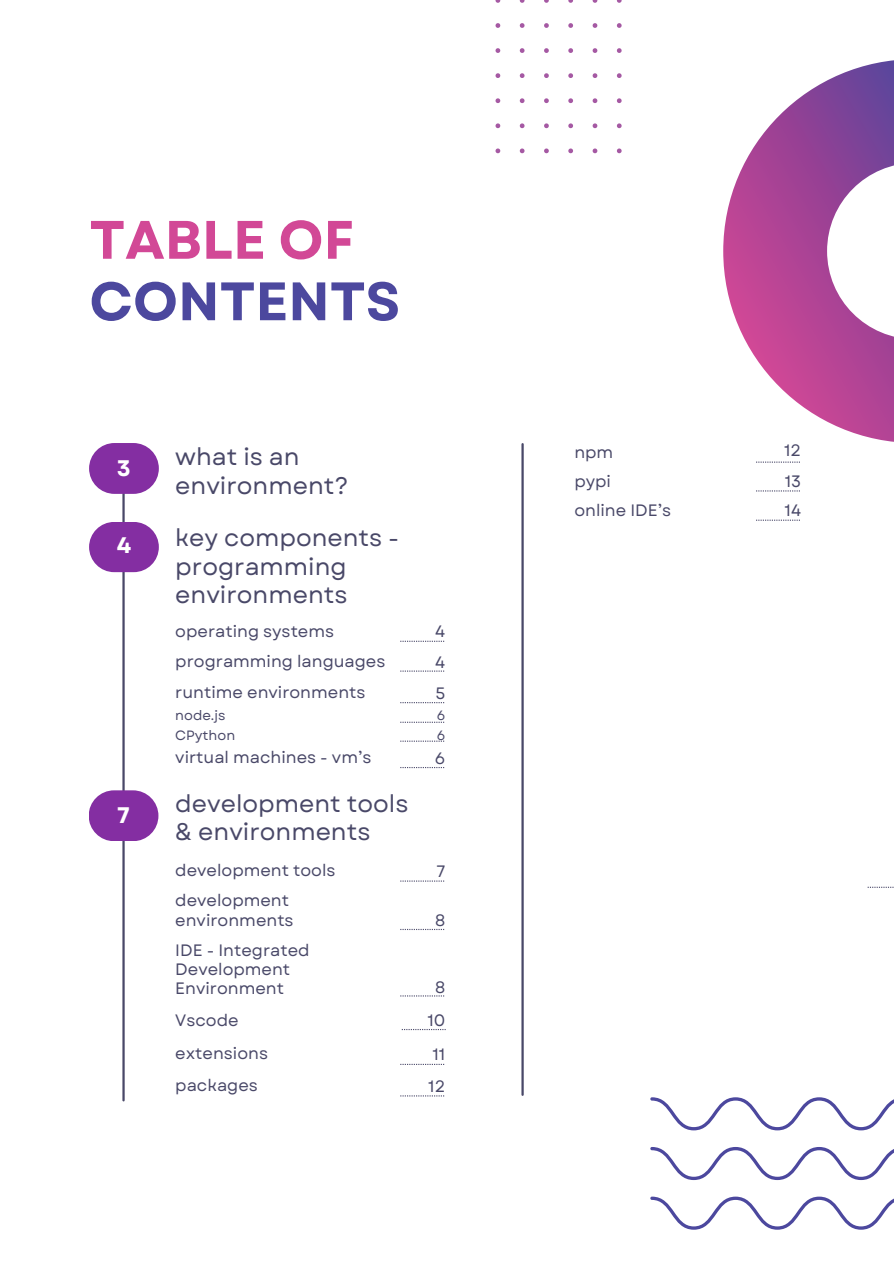
<style>
.page{position:relative;width:894px;height:1264px;background:#fff}
.page>*{position:absolute;margin:0;border:0;box-sizing:border-box;transform-origin:0 0}
.t1{font:700 54px "Garet";color:#4c489e}
.t2{font:700 54px "Garet";color:#d24896}
.t3{font:24px/28.2px "Garet";color:#494868}
.t4{font:700 22.5px "Garet";color:#fff}
.t5{font:16.5px/19.2px "Garet";color:#494868}
.t6{font:13.5px "Garet";color:#494868}
</style>
<div class="page">
<svg style="left:495px;top:0;width:126px;height:153px"></svg>
<svg style="left:650px;top:1097px;width:243px;height:132px"></svg>
<svg style="left:723px;top:60px;width:170px;height:382px"></svg>
<hr style="left:521px;top:444px;width:2px;height:650px;background:#494868">
<hr style="left:122px;top:485px;width:3px;height:615px;background:#494868">
<div style="left:89px;top:443px;width:70px;height:51px;background:#842ea2;border-radius:25px"></div>
<div style="left:89px;top:522px;width:70px;height:50px;background:#842ea2;border-radius:25px"></div>
<div style="left:89px;top:790px;width:69px;height:51px;background:#842ea2;border-radius:25px"></div>
<svg style="left:867px;top:886px;width:27px;height:1px"></svg>
<svg style="left:400px;top:928px;width:44px;height:2px"></svg>
<svg style="left:400px;top:995px;width:44px;height:1px"></svg>
<svg style="left:400px;top:880px;width:44px;height:1px"></svg>
<svg style="left:400px;top:702px;width:44px;height:1px"></svg>
<svg style="left:400px;top:767px;width:44px;height:1px"></svg>
<svg style="left:400px;top:670px;width:44px;height:1px"></svg>
<svg style="left:400px;top:1095px;width:44px;height:1px"></svg>
<svg style="left:400px;top:640px;width:44px;height:2px"></svg>
<svg style="left:400px;top:1063px;width:44px;height:1px"></svg>
<svg style="left:401px;top:1029px;width:44px;height:1px"></svg>
<svg style="left:400px;top:721px;width:44px;height:1px"></svg>
<svg style="left:400px;top:740px;width:44px;height:1px"></svg>
<svg style="left:756px;top:490px;width:43px;height:1px"></svg>
<svg style="left:756px;top:519px;width:43px;height:2px"></svg>
<svg style="left:756px;top:461px;width:43px;height:1px"></svg>
<p class="t2" style="left:89px;top:201px;width:266px">TABLE OF</p>
<p class="t1" style="left:89px;top:262px;width:312px">CONTENTS</p>
<p class="t4" style="left:117px;top:451px;width:15px">3</p>
<h1 class="t4" style="left:117px;top:529px;width:16px">4</h1>
<h1 class="t4" style="left:117px;top:799px;width:14px">7</h1>
<p class="t3" style="left:175px;top:443px;width:175px">what is an environment?</p>
<p class="t3" style="left:175px;top:524px;width:225px">key components - programming environments</p>
<h2 class="t5" style="left:175px;top:621px;width:160px">operating systems</h2>
<p class="t5" style="left:175px;top:652px;width:211px">programming languages</p>
<h3 class="t5" style="left:175px;top:682px;width:192px">runtime environments</h3>
<p class="t6" style="left:175px;top:705px;width:52px">node.js</p>
<p class="t6" style="left:175px;top:725px;width:61px">CPython</p>
<p class="t5" style="left:175px;top:748px;width:198px">virtual machines - vm’s</p>
<p class="t3" style="left:175px;top:789px;width:235px">development tools &amp; environments</p>
<h3 class="t5" style="left:175px;top:860px;width:162px">development tools</h3>
<h3 class="t5" style="left:175px;top:891px;width:120px">development environments</h3>
<p class="t5" style="left:175px;top:940px;width:136px">IDE - Integrated<br>Development<br>Environment</p>
<p class="t5" style="left:175px;top:1010px;width:65px">Vscode</p>
<p class="t5" style="left:175px;top:1044px;width:94px">extensions</p>
<p class="t5" style="left:175px;top:1075px;width:84px">packages</p>
<h3 class="t5" style="left:435px;top:622px;width:12px">4</h3>
<p class="t5" style="left:435px;top:652px;width:12px">4</p>
<p class="t5" style="left:435px;top:683px;width:11px">5</p>
<p class="t6" style="left:436px;top:705px;width:10px">6</p>
<h3 class="t6" style="left:436px;top:725px;width:10px">6</h3>
<p class="t5" style="left:434px;top:748px;width:12px">6</p>
<h3 class="t5" style="left:436px;top:861px;width:10px">7</h3>
<p class="t5" style="left:435px;top:910px;width:12px">8</p>
<h3 class="t5" style="left:435px;top:977px;width:12px">8</h3>
<h3 class="t5" style="left:427px;top:1010px;width:19px">10</h3>
<h2 class="t5" style="left:432px;top:1045px;width:14px">11</h2>
<h3 class="t5" style="left:428px;top:1076px;width:18px">12</h3>
<p class="t5" style="left:574px;top:442px;width:40px">npm</p>
<h3 class="t5" style="left:574px;top:471px;width:38px">pypi</h3>
<h2 class="t5" style="left:574px;top:501px;width:98px">online IDE’s</h2>
<p class="t5" style="left:783px;top:441px;width:18px">12</p>
<h3 class="t5" style="left:784px;top:471px;width:18px">13</h3>
<h3 class="t5" style="left:784px;top:500px;width:18px">14</h3>
</div>
